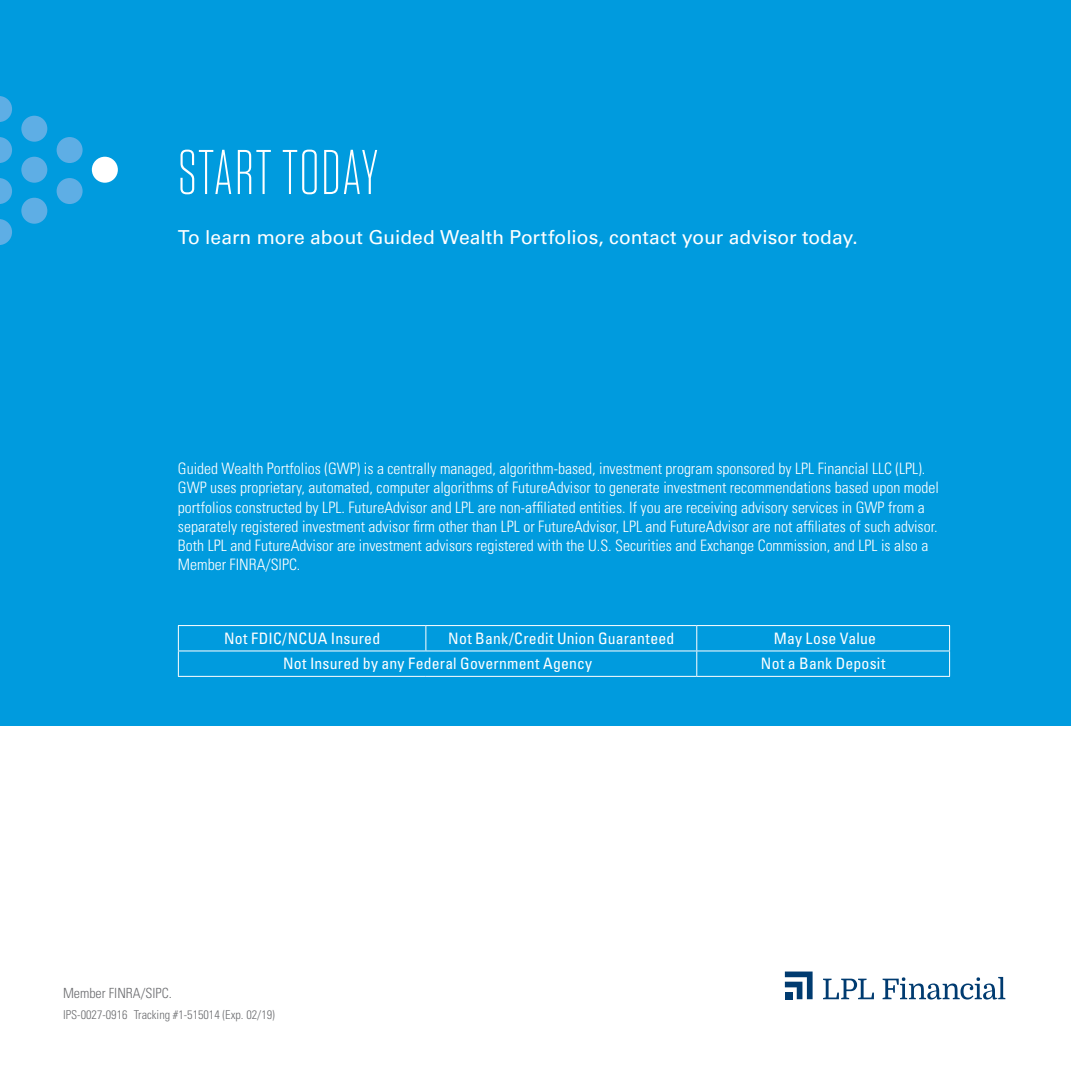
<style>
.page{position:relative;width:1071px;height:1071px;background:#fff}
.page>*{position:absolute;margin:0;border:0;box-sizing:border-box;transform-origin:0 0}
.t1{font:300 63px "Tungsten Narrow";letter-spacing:.02em;color:#fff}
.t2{font:19.25px "Univers LT Std";color:#fff}
.t3{font:300 condensed 15.75px/19.2px "Univers LT Std";color:#fff}
.t4{font:condensed 15.75px "Univers LT Std";letter-spacing:.015em;color:#fff}
.t5{font:300 condensed 14px "Univers LT Std";color:#6d6e71}
.t6{font:300 condensed 12.25px "Univers LT Std";color:#6d6e71}
</style>
<div class="page">
<div style="left:0;top:0;width:1071px;height:725px;background:#009bde"></div>
<hr style="left:178px;top:625px;width:248px;height:1px;background:#fff">
<hr style="left:426px;top:625px;width:271px;height:1px;background:#fff">
<svg style="left:425px;top:626px;width:1px;height:25px"></svg>
<hr style="left:697px;top:625px;width:253px;height:1px;background:#fff">
<hr style="left:178px;top:651px;width:248px;height:1px;background:#fff">
<svg style="left:178px;top:626px;width:1px;height:50px"></svg>
<hr style="left:426px;top:651px;width:271px;height:1px;background:#fff">
<hr style="left:697px;top:651px;width:253px;height:1px;background:#fff">
<svg style="left:696px;top:626px;width:1px;height:50px"></svg>
<svg style="left:949px;top:626px;width:1px;height:50px"></svg>
<hr style="left:178px;top:676px;width:248px;height:1px;background:#fff">
<hr style="left:426px;top:676px;width:271px;height:1px;background:#fff">
<hr style="left:697px;top:676px;width:253px;height:1px;background:#fff">
<svg style="left:0;top:219px;width:12px;height:26px"></svg>
<svg style="left:0;top:178px;width:12px;height:26px"></svg>
<svg style="left:0;top:137px;width:12px;height:26px"></svg>
<svg style="left:0;top:96px;width:12px;height:26px"></svg>
<div style="left:21px;top:198px;width:26px;height:26px;background:#5eaee5;border-radius:50%"></div>
<div style="left:21px;top:157px;width:26px;height:26px;background:#5eaee5;border-radius:50%"></div>
<div style="left:21px;top:116px;width:26px;height:26px;background:#5eaee5;border-radius:50%"></div>
<div style="left:57px;top:178px;width:26px;height:26px;background:#5eaee5;border-radius:50%"></div>
<div style="left:57px;top:137px;width:26px;height:26px;background:#5eaee5;border-radius:50%"></div>
<div style="left:92px;top:157px;width:26px;height:26px;background:#fff;border-radius:50%"></div>
<svg style="left:785px;top:972px;width:28px;height:27px"></svg>
<div style="left:785px;top:992px;width:7px;height:7px;background:#003b70"></div>
<svg style="left:823px;top:979px;width:51px;height:20px"></svg>
<svg style="left:883px;top:977px;width:122px;height:23px"></svg>
<h1 class="t1" style="left:178px;top:141px;width:202px">START TODAY</h1>
<p class="t2" style="left:178px;top:226px;width:681px">To learn more about Guided Wealth Portfolios, contact your advisor today.</p>
<p class="t3" style="left:178px;top:459px;width:762px">Guided Wealth Portfolios (GWP) is a centrally managed, algorithm-based, investment program sponsored by LPL Financial LLC (LPL).<br>GWP uses proprietary, automated, computer algorithms of FutureAdvisor to generate investment recommendations based upon model portfolios constructed by LPL. FutureAdvisor and LPL are non-affiliated entities. If you are receiving advisory services in GWP from a separately registered investment advisor firm other than LPL or FutureAdvisor, LPL and FutureAdvisor are not affiliates of such advisor.<br>Both LPL and FutureAdvisor are investment advisors registered with the U.S. Securities and Exchange Commission, and LPL is also a Member FINRA/SIPC.</p>
<p class="t4" style="left:224px;top:628px;width:158px">Not FDIC/NCUA Insured</p>
<p class="t4" style="left:448px;top:628px;width:228px">Not Bank/Credit Union Guaranteed</p>
<p class="t4" style="left:774px;top:628px;width:104px">May Lose Value</p>
<p class="t4" style="left:283px;top:654px;width:311px">Not Insured by any Federal Government Agency</p>
<p class="t4" style="left:761px;top:654px;width:126px">Not a Bank Deposit</p>
<p class="t5" style="left:63px;top:985px;width:110px">Member FINRA/SIPC.</p>
<p class="t6" style="left:63px;top:1008px;width:213px">IPS-0027-0916 Tracking #1-515014 (Exp. 02/19)</p>
</div>
